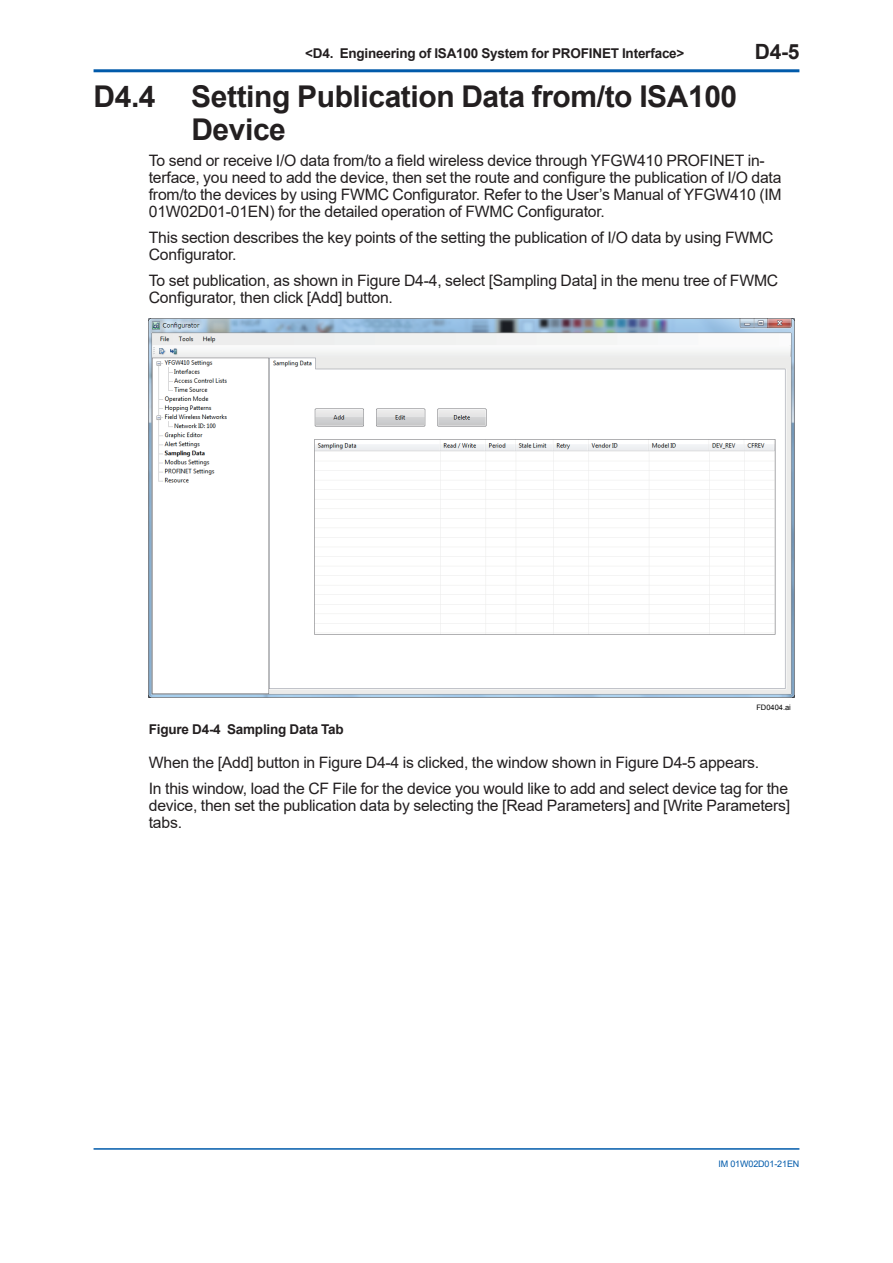
<style>
.page{position:relative;width:893px;height:1263px;background:#fff}
.page>*{position:absolute;margin:0;border:0;box-sizing:border-box;transform-origin:0 0}
.t1{font:700 30px/33px "Arial";letter-spacing:-.015em;color:#231f20}
.t2{font:700 21px "Arial";color:#231f20}
.t3{font:15.75px/17.2px "Arial";letter-spacing:-.015em;color:#231f20}
.t4{font:700 13.5px "Arial";letter-spacing:-.015em;color:#231f20}
.t5{font:9px "Arial";letter-spacing:-.015em;color:#015aaa}
.t6{font:7.5px "Arial";color:#030303}
</style>
<div class="page">
<hr style="left:94px;top:69px;width:705px;height:3px;background:#015aaa">
<hr style="left:94px;top:1148px;width:705px;height:2px;background:#015aaa">
<img style="left:149px;top:318px;width:645px;height:379px">
<p class="t4" style="left:305px;top:44px;width:381px">&lt;D4. Engineering of ISA100 System for PROFINET Interface&gt;</p>
<h2 class="t2" style="left:755px;top:37px;width:46px">D4-5</h2>
<h1 class="t1" style="left:191px;top:80px;width:547px;text-indent:-98px">D4.4 Setting Publication Data from/to ISA100<br>Device</h1>
<p class="t3" style="left:149px;top:151px;width:634px">To send or receive I/O data from/to a field wireless device through YFGW410 PROFINET in&shy;terface, you need to add the device, then set the route and configure the publication of I/O data from/to the devices by using FWMC Configurator. Refer to the User’s Manual of YFGW410 (IM 01W02D01-01EN) for the detailed operation of FWMC Configurator.</p>
<p class="t3" style="left:149px;top:229px;width:626px">This section describes the key points of the setting the publication of I/O data by using FWMC<br>Configurator.</p>
<p class="t3" style="left:149px;top:272px;width:631px">To set publication, as shown in Figure D4-4, select [Sampling Data] in the menu tree of FWMC<br>Configurator, then click [Add] button.</p>
<p class="t6" style="left:756px;top:703px;width:36px">FD0404.ai</p>
<p class="t4" style="left:149px;top:719px;width:196px">Figure D4-4 Sampling Data Tab</p>
<p class="t3" style="left:149px;top:749px;width:641px;line-height:25.8px">When the [Add] button in Figure D4-4 is clicked, the window shown in Figure D4-5 appears.<br>In this window, load the CF File for the device you would like to add and select device tag for the</p>
<p class="t3" style="left:149px;top:797px;width:643px">device, then set the publication data by selecting the [Read Parameters] and [Write Parameters] tabs.</p>
<p class="t5" style="left:718px;top:1158px;width:82px">IM 01W02D01-21EN</p>
</div>
